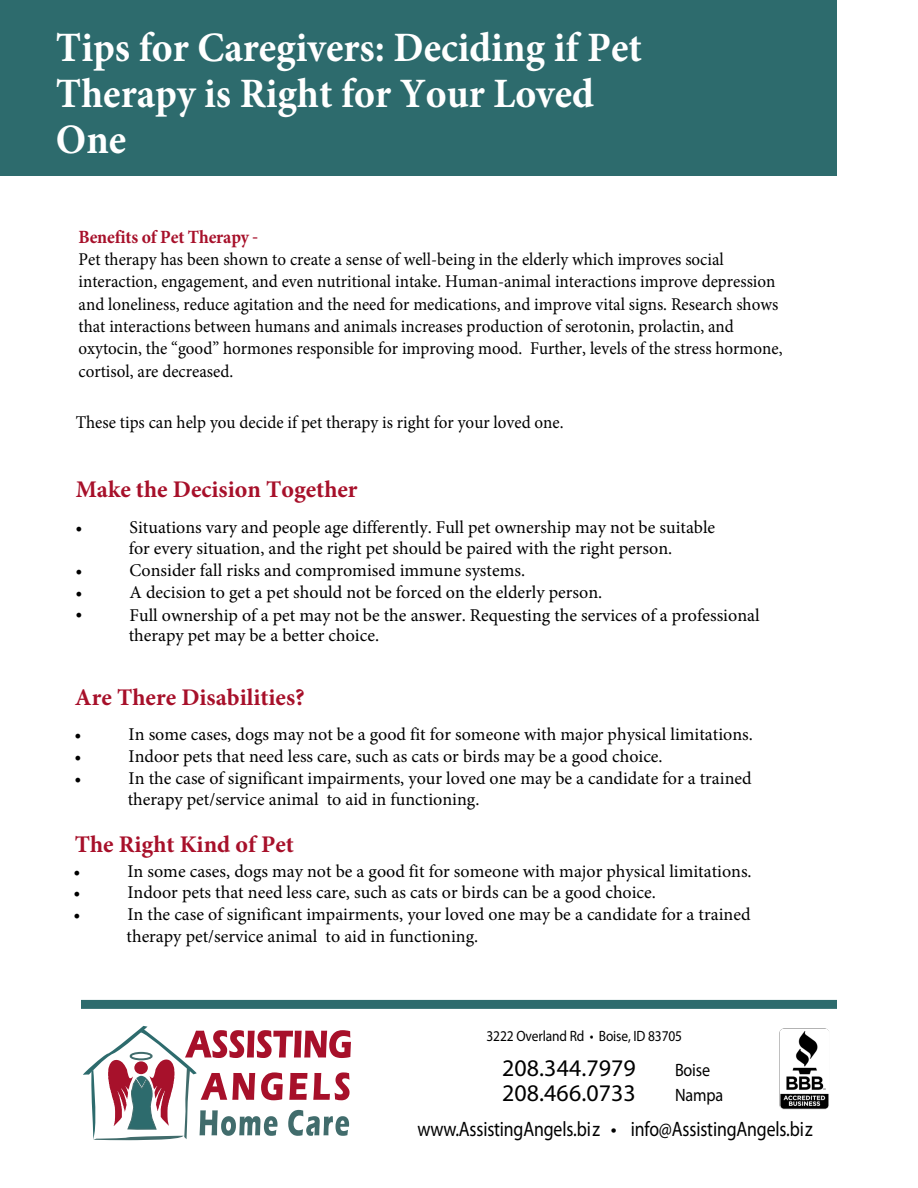
<style>
.page{position:relative;width:918px;height:1188px;background:#fff}
.page>*{position:absolute;margin:0;border:0;box-sizing:border-box;transform-origin:0 0}
.t1{font:700 41.85px/46.3px "Minion Pro";color:#fff;scale:.95 1}
.t2{font:700 23.85px "Minion Pro";color:#a7102a}
.t3{font:900 23.85px "Frutiger";letter-spacing:.005em;color:#000}
.t4{font:700 20.85px "Frutiger";letter-spacing:-.01em;color:#000;scale:.85 1}
.t5{font:700 18.75px "Minion Pro";letter-spacing:-.01em;color:#a7102a;scale:.95 1}
.t6{font:18px/21.6px "Minion Pro";color:#000}
.t7{font:18px/22.4px "Minion Pro";color:#000;scale:.95 1}
.t8{font:18px "Frutiger";letter-spacing:-.01em;color:#000;scale:.9 1}
.t9{font:15px "Frutiger";letter-spacing:-.01em;color:#000;scale:.9 1}
.s1{font-family:"Frutiger";font-weight:900}
.s2{font-weight:400}
</style>
<div class="page">
<div style="left:0;top:0;width:837px;height:176px;background:#2d6b6d"></div>
<div style="left:81px;top:1000px;width:756px;height:9px;background:#2d6b6d"></div>
<svg style="left:83px;top:1026px;width:268px;height:115px"></svg>
<img style="left:779px;top:1028px;width:50px;height:81px">
<h1 class="t1" style="left:56px;top:24px;width:618px">Tips for Caregivers: Deciding if Pet<br>Therapy is Right for Your Loved<br>One</h1>
<p class="t5" style="left:79px;top:224px;width:190px">Benefits of Pet Therapy <span class="s1">-</span></p>
<p class="t7" style="left:79px;top:248px;width:743px">Pet therapy has been shown to create a sense of well-being in the elderly which improves social interaction, engagement, and even nutritional intake. Human-animal interactions improve depression and loneliness, reduce agitation and the need for medications, and improve vital signs. Research shows that interactions between humans and animals increases production of serotonin, prolactin, and oxytocin, the “good” hormones responsible for improving mood. Further, levels of the stress hormone, cortisol, are decreased.</p>
<p class="t7" style="left:76px;top:411px;width:515px">These tips can help you decide if pet therapy is right for your loved one.</p>
<h2 class="t2" style="left:76px;top:473px;width:283px">Make the Decision Together</h2>
<p class="t6" style="left:76px;top:516px;width:9px">•</p>
<p class="t6" style="left:129px;top:516px;width:588px">Situations vary and people age differently. Full pet ownership may not be suitable for every situation, and the right pet should be paired with the right person.</p>
<p class="t6" style="left:76px;top:560px;width:9px">•</p>
<p class="t6" style="left:130px;top:560px;width:397px">Consider fall risks and compromised immune systems.</p>
<p class="t6" style="left:76px;top:581px;width:9px">•</p>
<p class="t6" style="left:130px;top:581px;width:474px">A decision to get a pet should not be forced on the elderly person.</p>
<p class="t6" style="left:76px;top:603px;width:9px">•</p>
<p class="t6" style="left:129px;top:606px;width:632px;line-height:19.6px">Full ownership of a pet may not be the answer. Requesting the services of a professional therapy pet may be a better choice.</p>
<h2 class="t2" style="left:75px;top:681px;width:231px">Are There Disabilities?</h2>
<p class="t6" style="left:75px;top:724px;width:9px">•</p>
<p class="t6" style="left:129px;top:724px;width:626px">In some cases, dogs may not be a good fit for someone with major physical limitations.</p>
<p class="t6" style="left:75px;top:746px;width:9px">•</p>
<p class="t6" style="left:129px;top:746px;width:536px">Indoor pets that need less care, such as cats or birds may be a good choice.</p>
<p class="t6" style="left:75px;top:767px;width:9px">•</p>
<p class="t6" style="left:128px;top:767px;width:625px">In the case of significant impairments, your loved one may be a candidate for a trained therapy pet/service animal to aid in functioning.</p>
<h2 class="t2" style="left:75px;top:828px;width:221px">The Right Kind of Pet</h2>
<p class="t6" style="left:73px;top:860px;width:9px">•</p>
<p class="t6" style="left:127px;top:860px;width:626px">In some cases, dogs may not be a good fit for someone with major physical limitations.</p>
<p class="t6" style="left:73px;top:882px;width:9px">•</p>
<p class="t6" style="left:127px;top:882px;width:530px">Indoor pets that need less care, such as cats or birds can be a good choice.</p>
<p class="t6" style="left:73px;top:904px;width:9px">•</p>
<p class="t6" style="left:127px;top:904px;width:625px">In the case of significant impairments, your loved one may be a candidate for a trained therapy pet/service animal to aid in functioning.</p>
<p class="t9" style="left:486px;top:1027px;width:219px">3222 Overland Rd • Boise, ID 83705</p>
<h2 class="t3" style="left:502px;top:1053px;width:135px">208.344.7979</h2>
<p class="t8" style="left:675px;top:1059px;width:41px">Boise</p>
<h2 class="t3" style="left:502px;top:1078px;width:135px">208.466.0733</h2>
<p class="t8" style="left:675px;top:1084px;width:55px">Nampa</p>
<p class="t4" style="left:418px;top:1116px;width:466px">www.AssistingAngels.biz <span class="s2">•</span> info@AssistingAngels.biz</p>
</div>
